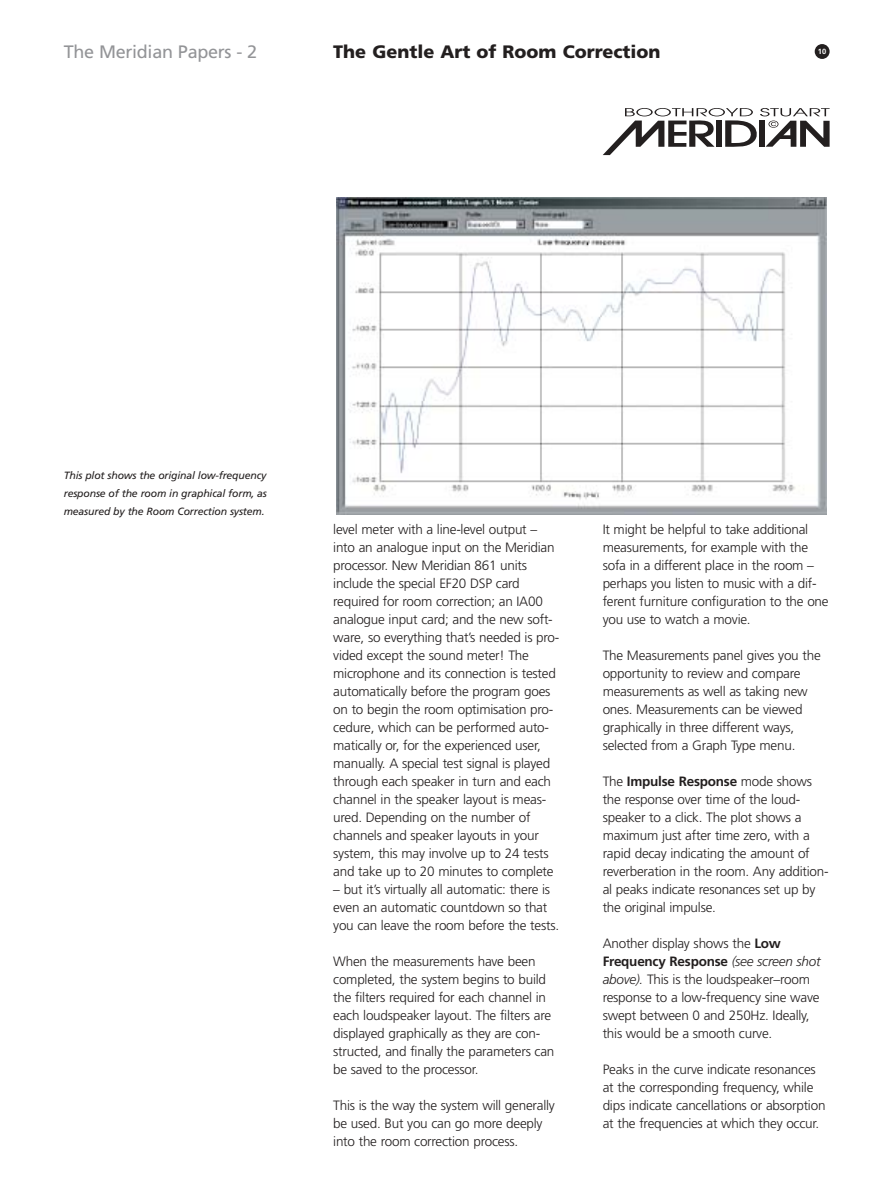
<style>
.page{position:relative;width:893px;height:1191px;background:#fff}
.page>*{position:absolute;margin:0;border:0;box-sizing:border-box;transform-origin:0 0}
.t1{font:900 18px "Frutiger";color:#231f1f}
.t2{font:18px "Frutiger";letter-spacing:-.015em;color:#939497}
.t3{font:300 13.5px/18px "Frutiger";letter-spacing:-.015em;color:#231f1f}
.t4{font:italic 10.5px/18px "Frutiger";letter-spacing:-.015em;color:#231f1f;text-align:justify}
.t5{font:700 7.5px "Frutiger";color:#fff}
.s1{font-weight:700}
.s2{font-style:italic}
</style>
<div class="page">
<svg style="left:603px;top:108px;width:226px;height:47px"></svg>
<div style="left:814px;top:44px;width:15px;height:15px;background:#231f1f;border-radius:50%"></div>
<img style="left:337px;top:197px;width:489px;height:317px">
<h1 class="t2" style="left:64px;top:44px;width:195px">The Meridian Papers - 2</h1>
<h1 class="t1" style="left:333px;top:44px;width:329px">The Gentle Art of Room Correction</h1>
<p class="t5" style="left:818px;top:48px;width:10px">10</p>
<p class="t4" style="left:64px;top:467px;width:205px">This plot shows the original low-frequency response of the room in graphical form, as measured by the Room Correction system.</p>
<p class="t3" style="left:333px;top:522px;width:227px">level meter with a line-level output – into an analogue input on the Meridian processor. New Meridian 861 units include the special EF20 DSP card required for room correction; an IA00 analogue input card; and the new soft&shy;ware, so everything that’s needed is pro&shy;vided except the sound meter! The microphone and its connection is tested automatically before the program goes on to begin the room optimisation pro&shy;cedure, which can be performed auto&shy;matically or, for the experienced user, manually. A special test signal is played through each speaker in turn and each channel in the speaker layout is meas&shy;ured. Depending on the number of channels and speaker layouts in your system, this may involve up to 24 tests and take up to 20 minutes to complete</p>
<p class="t3" style="left:333px;top:882px;width:227px">– but it’s virtually all automatic: there is even an automatic countdown so that you can leave the room before the tests.</p>
<p class="t3" style="left:333px;top:954px;width:223px">When the measurements have been completed, the system begins to build the filters required for each channel in each loudspeaker layout. The filters are displayed graphically as they are con&shy;structed, and finally the parameters can be saved to the processor.</p>
<p class="t3" style="left:333px;top:1098px;width:223px">This is the way the system will generally be used. But you can go more deeply into the room correction process.</p>
<p class="t3" style="left:602px;top:522px;width:227px">It might be helpful to take additional measurements, for example with the sofa in a different place in the room – perhaps you listen to music with a dif&shy;ferent furniture configuration to the one you use to watch a movie.</p>
<p class="t3" style="left:602px;top:648px;width:219px">The Measurements panel gives you the opportunity to review and compare measurements as well as taking new ones. Measurements can be viewed graphically in three different ways, selected from a Graph Type menu.</p>
<p class="t3" style="left:602px;top:774px;width:227px">The <span class="s1">Impulse Response</span> mode shows the response over time of the loud&shy;speaker to a click. The plot shows a maximum just after time zero, with a rapid decay indicating the amount of reverberation in the room. Any addition&shy;al peaks indicate resonances set up by the original impulse.</p>
<p class="t3" style="left:602px;top:936px;width:219px">Another display shows the <span class="s1">Low Frequency Response</span> <span class="s2">(see screen shot above).</span> This is the loudspeaker–room response to a low-frequency sine wave swept between 0 and 250Hz. Ideally, this would be a smooth curve.</p>
<p class="t3" style="left:602px;top:1062px;width:224px">Peaks in the curve indicate resonances at the corresponding frequency, while dips indicate cancellations or absorption at the frequencies at which they occur.</p>
</div>
